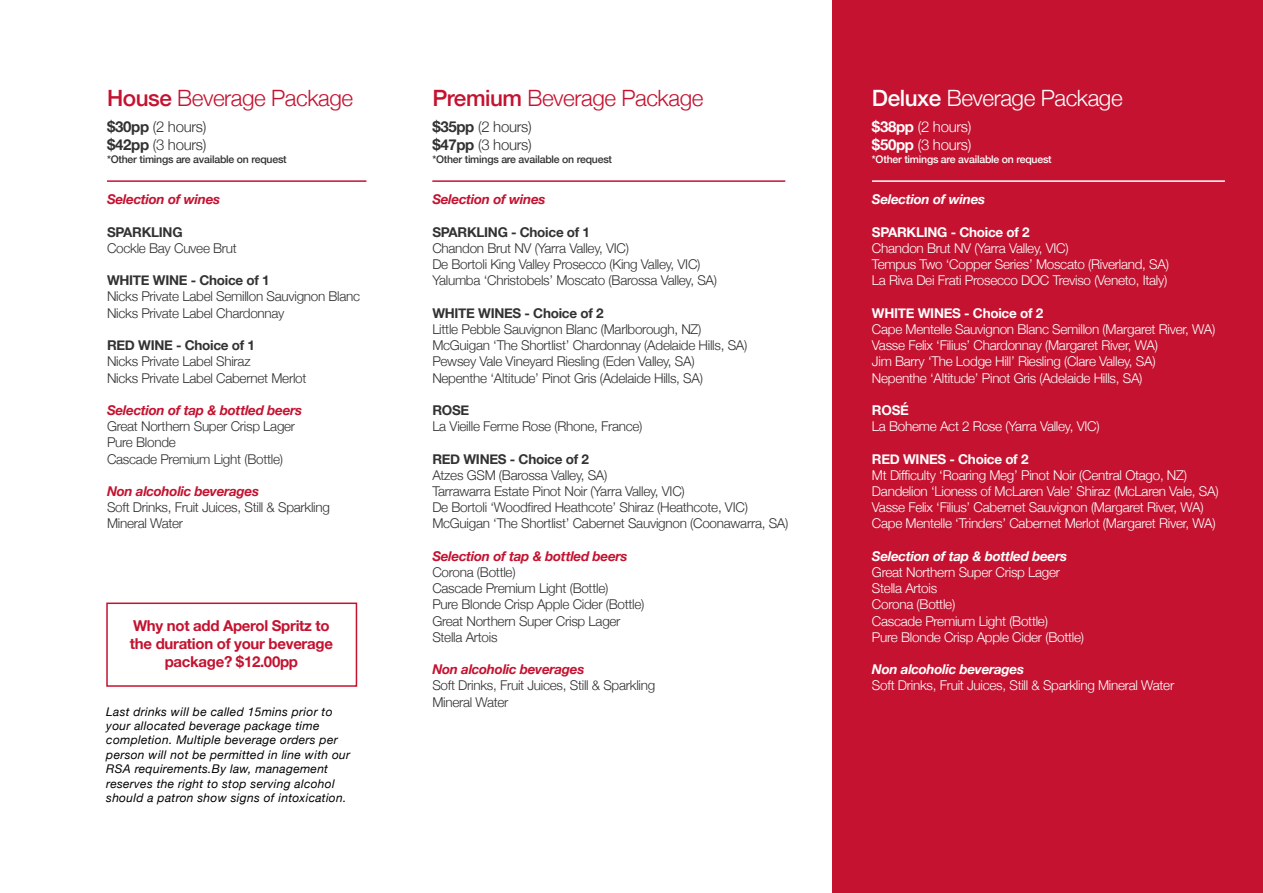
<style>
.page{position:relative;width:1263px;height:893px;background:#fff}
.page>*{position:absolute;margin:0;border:0;box-sizing:border-box;transform-origin:0 0}
.t1{font:300 22.5px "Helvetica Neue";letter-spacing:-.02em;color:#c41230}
.t2{font:300 22.5px "Helvetica Neue";letter-spacing:-.02em;color:#fff}
.t3{font:700 15px/18px "Helvetica Neue";letter-spacing:-.02em;color:#c41230;text-align:center}
.t4{font:300 15px/18px "Helvetica Neue";letter-spacing:-.02em;color:#323232}
.t5{font:300 15px/18px "Helvetica Neue";letter-spacing:-.02em;color:#fff}
.t6{font:300 13.5px/16.2px "Helvetica Neue";letter-spacing:-.02em;color:#323232}
.t7{font:300 13.5px/16.2px "Helvetica Neue";letter-spacing:-.02em;color:#fff}
.t8{font:italic 700 13.5px "Helvetica Neue";letter-spacing:-.02em;color:#c41230}
.t9{font:700 13.5px "Helvetica Neue";letter-spacing:-.02em;color:#323232}
.t10{font:italic 700 13.5px "Helvetica Neue";letter-spacing:-.02em;color:#fff}
.t11{font:700 13.5px "Helvetica Neue";letter-spacing:-.02em;color:#fff}
.t12{font:italic 12px/14.4px "Helvetica Neue";letter-spacing:.025em;color:#000}
.t13{font:500 10.5px "Helvetica Neue";letter-spacing:-.02em;color:#323232}
.t14{font:500 10.5px "Helvetica Neue";letter-spacing:-.02em;color:#fff}
.s1{font-weight:500}
.s2{font-weight:700}
</style>
<div class="page">
<hr style="left:107px;top:180px;width:259px;height:2px;background:#c41230">
<hr style="left:432px;top:180px;width:353px;height:2px;background:#c41230">
<div style="left:832px;top:0;width:431px;height:893px;background:#c41230"></div>
<hr style="left:872px;top:180px;width:353px;height:2px;background:#fff">
<div style="left:106px;top:602px;width:251px;height:85px;border:2px solid #c41230"></div>
<h1 class="t1" style="left:107px;top:80px;width:248px"><span class="s1">House</span> Beverage Package</h1>
<p class="t4" style="left:107px;top:117px;width:101px"><span class="s2">$30pp</span> (2 hours) <span class="s2">$42pp</span> (3 hours)</p>
<p class="t13" style="left:107px;top:151px;width:181px">*Other timings are available on request</p>
<p class="t8" style="left:107px;top:189px;width:115px">Selection of wines</p>
<p class="t9" style="left:107px;top:221px;width:77px">SPARKLING</p>
<p class="t6" style="left:107px;top:239px;width:131px">Cockle Bay Cuvee Brut</p>
<p class="t9" style="left:107px;top:270px;width:164px">WHITE WINE - Choice of 1</p>
<p class="t6" style="left:107px;top:288px;width:255px">Nicks Private Label Semillon Sauvignon Blanc<br>Nicks Private Label Chardonnay</p>
<p class="t9" style="left:107px;top:335px;width:150px">RED WINE - Choice of 1</p>
<p class="t6" style="left:107px;top:352px;width:201px">Nicks Private Label Shiraz<br>Nicks Private Label Cabernet Merlot</p>
<p class="t8" style="left:107px;top:399px;width:197px">Selection of tap &amp; bottled beers</p>
<p class="t6" style="left:107px;top:417px;width:190px">Great Northern Super Crisp Lager<br>Pure Blonde<br>Cascade Premium Light (Bottle)</p>
<p class="t8" style="left:107px;top:480px;width:154px">Non alcoholic beverages</p>
<p class="t6" style="left:107px;top:498px;width:224px">Soft Drinks, Fruit Juices, Still &amp; Sparkling<br>Mineral Water</p>
<p class="t3" style="left:130px;top:617px;width:205px">Why not add Aperol Spritz to the duration of your beverage package? $12.00pp</p>
<p class="t12" style="left:106px;top:705px;width:245px">Last drinks will be called 15mins prior to your allocated beverage package time completion. Multiple beverage orders per person will not be permitted in line with our RSA requirements.By law, management reserves the right to stop serving alcohol should a patron show signs of intoxication.</p>
<h1 class="t1" style="left:432px;top:80px;width:273px"><span class="s1">Premium</span> Beverage Package</h1>
<p class="t4" style="left:432px;top:117px;width:101px"><span class="s2">$35pp</span> (2 hours) <span class="s2">$47pp</span> (3 hours)</p>
<p class="t13" style="left:432px;top:151px;width:181px">*Other timings are available on request</p>
<p class="t8" style="left:432px;top:189px;width:115px">Selection of wines</p>
<p class="t9" style="left:432px;top:221px;width:159px">SPARKLING - Choice of 1</p>
<p class="t6" style="left:432px;top:239px;width:286px">Chandon Brut NV (Yarra Valley, VIC)<br>De Bortoli King Valley Prosecco (King Valley, VIC)<br>Yalumba ‘Christobels’ Moscato (Barossa Valley, SA)</p>
<p class="t9" style="left:432px;top:302px;width:173px">WHITE WINES - Choice of 2</p>
<p class="t6" style="left:432px;top:320px;width:317px">Little Pebble Sauvignon Blanc (Marlborough, NZ)<br>McGuigan ‘The Shortlist’ Chardonnay (Adelaide Hills, SA)<br>Pewsey Vale Vineyard Riesling (Eden Valley, SA)<br>Nepenthe ‘Altitude’ Pinot Gris (Adelaide Hills, SA)</p>
<p class="t9" style="left:432px;top:399px;width:38px">ROSE</p>
<p class="t6" style="left:432px;top:417px;width:212px">La Vieille Ferme Rose (Rhone, France)</p>
<p class="t9" style="left:432px;top:448px;width:158px">RED WINES - Choice of 2</p>
<p class="t6" style="left:432px;top:466px;width:358px">Atzes GSM (Barossa Valley, SA)<br>Tarrawarra Estate Pinot Noir (Yarra Valley, VIC)<br>De Bortoli ‘Woodfired Heathcote’ Shiraz (Heathcote, VIC)<br>McGuigan ‘The Shortlist’ Cabernet Sauvignon (Coonawarra, SA)</p>
<p class="t8" style="left:432px;top:545px;width:197px">Selection of tap &amp; bottled beers</p>
<p class="t6" style="left:432px;top:563px;width:214px">Corona (Bottle)<br>Cascade Premium Light (Bottle)<br>Pure Blonde Crisp Apple Cider (Bottle)<br>Great Northern Super Crisp Lager<br>Stella Artois</p>
<p class="t8" style="left:432px;top:659px;width:154px">Non alcoholic beverages</p>
<p class="t6" style="left:432px;top:676px;width:224px">Soft Drinks, Fruit Juices, Still &amp; Sparkling<br>Mineral Water</p>
<h1 class="t2" style="left:872px;top:80px;width:252px"><span class="s1">Deluxe</span> Beverage Package</h1>
<p class="t5" style="left:872px;top:117px;width:101px"><span class="s2">$38pp</span> (2 hours) <span class="s2">$50pp</span> (3 hours)</p>
<p class="t14" style="left:872px;top:151px;width:181px">*Other timings are available on request</p>
<p class="t10" style="left:872px;top:189px;width:115px">Selection of wines</p>
<p class="t11" style="left:872px;top:221px;width:159px">SPARKLING - Choice of 2</p>
<p class="t7" style="left:872px;top:239px;width:298px">Chandon Brut NV (Yarra Valley, VIC)<br>Tempus Two ‘Copper Series’ Moscato (Riverland, SA)<br>La Riva Dei Frati Prosecco DOC Treviso (Veneto, Italy)</p>
<p class="t11" style="left:872px;top:302px;width:173px">WHITE WINES - Choice of 2</p>
<p class="t7" style="left:872px;top:320px;width:345px">Cape Mentelle Sauvignon Blanc Semillon (Margaret River, WA)<br>Vasse Felix ‘Filius’ Chardonnay (Margaret River, WA)<br>Jim Barry ‘The Lodge Hill’ Riesling (Clare Valley, SA)<br>Nepenthe ‘Altitude’ Pinot Gris (Adelaide Hills, SA)</p>
<p class="t11" style="left:872px;top:399px;width:38px">ROSÉ</p>
<p class="t7" style="left:872px;top:417px;width:229px">La Boheme Act 2 Rose (Yarra Valley, VIC)</p>
<p class="t11" style="left:872px;top:448px;width:158px">RED WINES - Choice of 2</p>
<p class="t7" style="left:872px;top:466px;width:348px">Mt Difficulty ‘Roaring Meg’ Pinot Noir (Central Otago, NZ)<br>Dandelion ‘Lioness of McLaren Vale’ Shiraz (McLaren Vale, SA)<br>Vasse Felix ‘Filius’ Cabernet Sauvignon (Margaret River, WA)<br>Cape Mentelle ‘Trinders’ Cabernet Merlot (Margaret River, WA)</p>
<p class="t10" style="left:872px;top:545px;width:197px">Selection of tap &amp; bottled beers</p>
<p class="t7" style="left:872px;top:563px;width:214px">Great Northern Super Crisp Lager<br>Stella Artois<br>Corona (Bottle)<br>Cascade Premium Light (Bottle)<br>Pure Blonde Crisp Apple Cider (Bottle)</p>
<p class="t10" style="left:872px;top:659px;width:154px">Non alcoholic beverages</p>
<p class="t7" style="left:872px;top:676px;width:304px">Soft Drinks, Fruit Juices, Still &amp; Sparkling Mineral Water</p>
</div>
